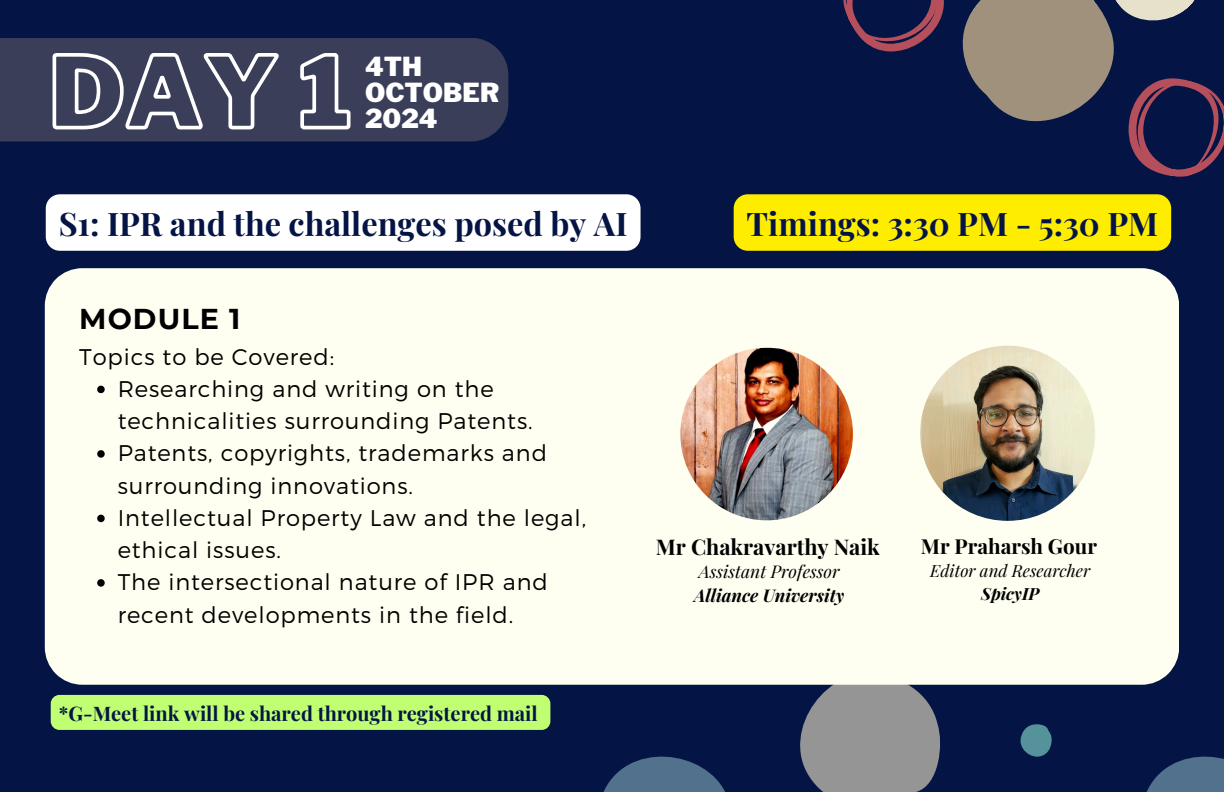
<style>
.page{position:relative;width:1224px;height:792px;background:#041545}
.page>*{position:absolute;margin:0;border:0;box-sizing:border-box;transform-origin:0 0}
.t1{font:700 32.4px "Playfair Display";color:#041545}
.t2{font:700 28.6px "Montserrat";letter-spacing:.04em;color:#000}
.t3{font:900 26px/25.9px "Libre Franklin";color:#fff}
.t4{font:300 22.6px/32.2px "Montserrat";letter-spacing:.04em;color:#000}
.t5{font:700 21.6px "Playfair Display";color:#000}
.t6{font:700 20.7px "Playfair Display";color:#000}
.t7{font:700 20px "Playfair Display";color:#041545}
.t8{font:italic 17.5px "Playfair Display";color:#000}
.t9{font:italic 700 17.5px "Playfair Display";color:#000}
.t10{font:italic 16.8px/23.3px "Playfair Display";color:#000;text-align:center}
.s1{font-weight:700}
</style>
<div class="page">
<svg style="left:603px;top:756px;width:122px;height:36px"></svg>
<svg style="left:1020px;top:724px;width:32px;height:33px"></svg>
<svg style="left:1146px;top:756px;width:78px;height:36px"></svg>
<svg style="left:800px;top:685px;width:140px;height:107px;background:#83868a"></svg>
<div style="left:45px;top:268px;width:1134px;height:417px;background:#fefff1"></div>
<img style="left:680px;top:348px;width:173px;height:172px;border-radius:50%">
<div style="left:0;top:38px;width:508px;height:103px;background:#3a3e59"></div>
<svg style="left:51px;top:50px;width:301px;height:83px;background:#5d6076"></svg>
<div style="left:46px;top:194px;width:595px;height:57px;background:#fff;border-radius:14px"></div>
<svg style="left:97px;top:386px;width:8px;height:7px"></svg>
<svg style="left:97px;top:450px;width:8px;height:8px"></svg>
<svg style="left:97px;top:515px;width:8px;height:7px"></svg>
<svg style="left:97px;top:579px;width:8px;height:8px"></svg>
<svg style="left:734px;top:0;width:490px;height:251px"></svg>
<div style="left:51px;top:695px;width:499px;height:35px;background:#c1ff72;border-radius:9px"></div>
<img style="left:920px;top:346px;width:175px;height:175px;border-radius:50%">
<p class="t3" style="left:365px;top:54px;width:136px">4TH<br>OCTOBER<br>2024</p>
<p class="t1" style="left:59px;top:201px;width:570px">S1: IPR and the challenges posed by AI</p>
<p class="t2" style="left:79px;top:302px;width:163px">MODULE 1</p>
<p class="t4" style="left:79px;top:339px;width:256px">Topics to be Covered:</p>
<p class="t4" style="left:118px;top:372px;width:416px">Researching and writing on the technicalities surrounding Patents.</p>
<p class="t4" style="left:118px;top:436px;width:431px">Patents, copyrights, trademarks and surrounding innovations.</p>
<p class="t4" style="left:118px;top:501px;width:470px">Intellectual Property Law and the legal, ethical issues.</p>
<h3 class="t4" style="left:118px;top:565px;width:432px">The intersectional nature of IPR and recent developments in the field.</h3>
<p class="t1" style="left:747px;top:201px;width:413px">Timings: 3:30 PM - 5:30 PM</p>
<h1 class="t5" style="left:656px;top:531px;width:226px">Mr Chakravarthy Naik</h1>
<h2 class="t8" style="left:699px;top:559px;width:142px">Assistant Professor</h2>
<h2 class="t9" style="left:694px;top:583px;width:152px">Alliance University</h2>
<h3 class="t6" style="left:921px;top:532px;width:178px">Mr Praharsh Gour</h3>
<p class="t10" style="left:930px;top:558px;width:161px">Editor and Researcher<br><span class="s1">SpicyIP</span></p>
<p class="t7" style="left:59px;top:699px;width:480px">*G-Meet link will be shared through registered mail</p>
</div>
